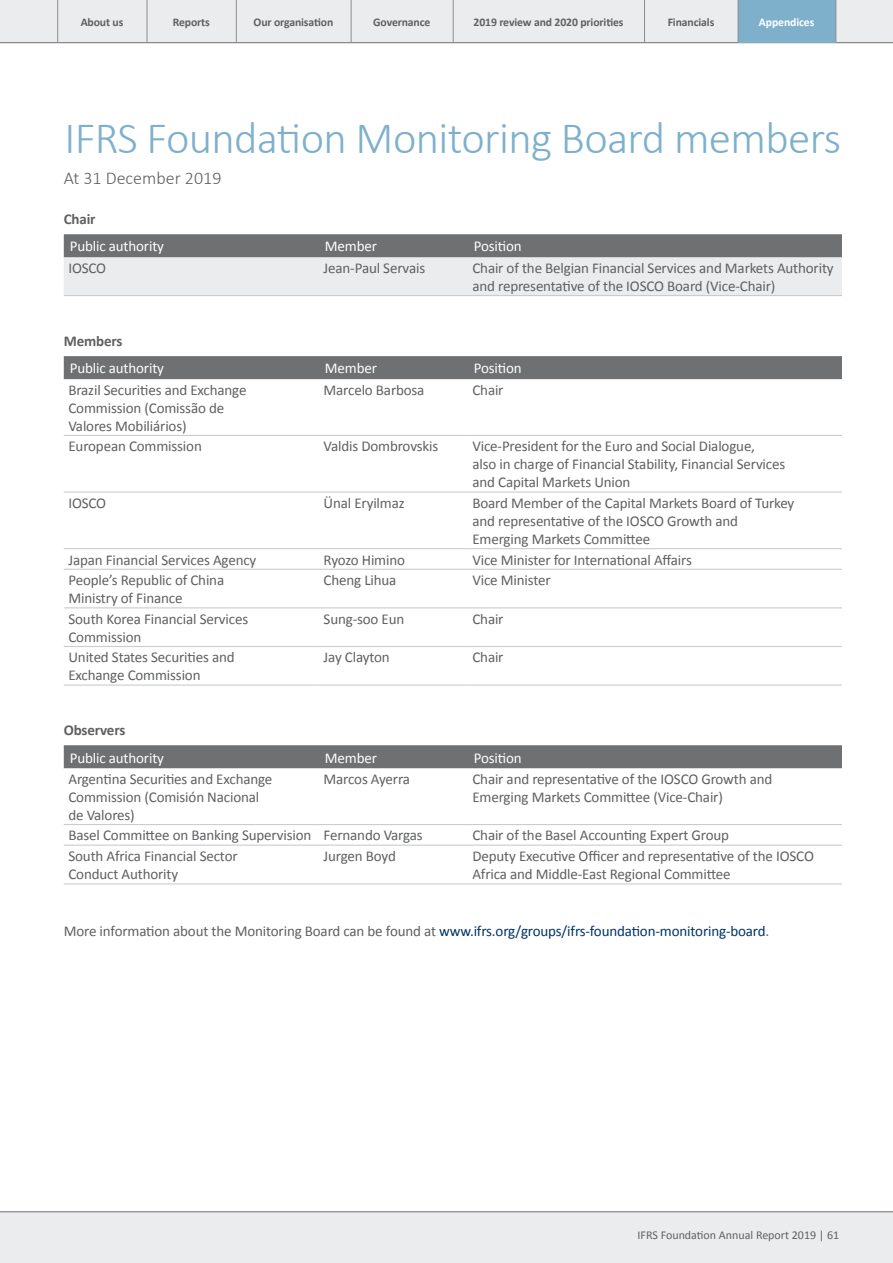
<style>
.page{position:relative;width:893px;height:1263px;background:#fff}
.page>*{position:absolute;margin:0;border:0;box-sizing:border-box;transform-origin:0 0}
.t1{font:300 45px "Calibri";letter-spacing:-.015em;color:#7eb0cc}
.t2{font:300 18px "Calibri";color:#5f6062}
.t3{font:15px/18px "Calibri";letter-spacing:-.01em;color:#5f6062}
.t4{font:15px "Calibri";letter-spacing:-.01em;color:#003468}
.t5{font:15px "Calibri";letter-spacing:-.01em;color:#fff}
.t6{font:700 15px "Calibri";letter-spacing:-.01em;color:#5f6062}
.t7{font:12px "Calibri";color:#5f6062}
.t8{font:700 11.7px "Calibri";letter-spacing:-.01em;color:#5f6062}
.t9{font:700 11.7px "Calibri";letter-spacing:-.01em;color:#fff}
.s1{color:#5f6062}
</style>
<div class="page">
<div style="left:0;top:0;width:893px;height:43px;background:#ebeced"></div>
<div style="left:0;top:1212px;width:893px;height:51px;background:#ebeced"></div>
<hr style="left:0;top:1211px;width:893px;height:1px;background:#6e7072">
<hr style="left:0;top:42px;width:893px;height:1px;background:#6e7072">
<div style="left:738px;top:0;width:98px;height:43px;background:#7eb0cc"></div>
<hr style="left:236px;top:0;width:1px;height:43px;background:#8b8e90">
<hr style="left:351px;top:0;width:1px;height:43px;background:#8b8e90">
<hr style="left:453px;top:0;width:1px;height:43px;background:#8b8e90">
<hr style="left:644px;top:0;width:1px;height:43px;background:#8b8e90">
<hr style="left:147px;top:0;width:1px;height:43px;background:#8b8e90">
<hr style="left:57px;top:0;width:1px;height:43px;background:#8b8e90">
<hr style="left:738px;top:0;width:1px;height:43px;background:#8b8e90">
<hr style="left:836px;top:0;width:1px;height:43px;background:#8b8e90">
<svg style="left:64px;top:234px;width:778px;height:61px;background:#bbbdbe"></svg>
<hr style="left:64px;top:295px;width:255px;height:1px;background:#caccce">
<hr style="left:319px;top:295px;width:149px;height:1px;background:#caccce">
<hr style="left:468px;top:295px;width:374px;height:1px;background:#caccce">
<div style="left:64px;top:356px;width:778px;height:23px;background:#6e7072"></div>
<svg style="left:64px;top:379px;width:778px;height:230px"></svg>
<hr style="left:64px;top:491px;width:255px;height:2px;background:#caccce">
<hr style="left:319px;top:491px;width:149px;height:2px;background:#caccce">
<hr style="left:468px;top:491px;width:374px;height:2px;background:#caccce">
<hr style="left:64px;top:435px;width:255px;height:1px;background:#caccce">
<hr style="left:319px;top:435px;width:149px;height:1px;background:#caccce">
<hr style="left:468px;top:435px;width:374px;height:1px;background:#caccce">
<hr style="left:64px;top:548px;width:255px;height:1px;background:#caccce">
<hr style="left:319px;top:548px;width:149px;height:1px;background:#caccce">
<hr style="left:468px;top:548px;width:374px;height:1px;background:#caccce">
<hr style="left:64px;top:569px;width:255px;height:1px;background:#caccce">
<hr style="left:319px;top:569px;width:149px;height:1px;background:#caccce">
<hr style="left:468px;top:569px;width:374px;height:1px;background:#caccce">
<hr style="left:64px;top:607px;width:255px;height:1px;background:#caccce">
<hr style="left:319px;top:607px;width:149px;height:1px;background:#caccce">
<hr style="left:468px;top:607px;width:374px;height:1px;background:#caccce">
<hr style="left:64px;top:646px;width:255px;height:1px;background:#caccce">
<hr style="left:319px;top:646px;width:149px;height:1px;background:#caccce">
<hr style="left:468px;top:646px;width:374px;height:1px;background:#caccce">
<hr style="left:64px;top:684px;width:255px;height:2px;background:#caccce">
<hr style="left:319px;top:684px;width:149px;height:2px;background:#caccce">
<hr style="left:468px;top:684px;width:374px;height:2px;background:#caccce">
<div style="left:64px;top:745px;width:778px;height:23px;background:#6e7072"></div>
<svg style="left:64px;top:768px;width:778px;height:1px"></svg>
<hr style="left:64px;top:824px;width:255px;height:1px;background:#caccce">
<hr style="left:319px;top:824px;width:149px;height:1px;background:#caccce">
<hr style="left:468px;top:824px;width:374px;height:1px;background:#caccce">
<hr style="left:64px;top:844px;width:255px;height:2px;background:#caccce">
<hr style="left:319px;top:844px;width:149px;height:2px;background:#caccce">
<hr style="left:468px;top:844px;width:374px;height:2px;background:#caccce">
<hr style="left:64px;top:883px;width:255px;height:1px;background:#caccce">
<hr style="left:319px;top:883px;width:149px;height:1px;background:#caccce">
<hr style="left:468px;top:883px;width:374px;height:1px;background:#caccce">
<p class="t8" style="left:81px;top:15px;width:44px">About us</p>
<p class="t8" style="left:173px;top:15px;width:39px">Reports</p>
<p class="t8" style="left:254px;top:15px;width:81px">Our organisation</p>
<p class="t8" style="left:373px;top:15px;width:59px">Governance</p>
<p class="t8" style="left:474px;top:15px;width:151px">2019 review and 2020 priorities</p>
<p class="t8" style="left:668px;top:15px;width:48px">Financials</p>
<p class="t9" style="left:759px;top:15px;width:57px">Appendices</p>
<h1 class="t1" style="left:64px;top:110px;width:778px">IFRS Foundation Monitoring Board members</h1>
<p class="t2" style="left:64px;top:166px;width:159px">At 31 December 2019</p>
<p class="t6" style="left:64px;top:210px;width:33px">Chair</p>
<p class="t5" style="left:70px;top:237px;width:96px">Public authority</p>
<p class="t5" style="left:325px;top:237px;width:54px">Member</p>
<p class="t5" style="left:474px;top:237px;width:49px">Position</p>
<p class="t3" style="left:68px;top:258px;width:39px">IOSCO</p>
<p class="t3" style="left:324px;top:258px;width:103px">Jean-Paul Servais</p>
<p class="t3" style="left:472px;top:258px;width:363px">Chair of the Belgian Financial Services and Markets Authority and representative of the IOSCO Board (Vice-Chair)</p>
<p class="t6" style="left:64px;top:331px;width:60px">Members</p>
<p class="t5" style="left:70px;top:359px;width:96px">Public authority</p>
<p class="t5" style="left:325px;top:359px;width:54px">Member</p>
<p class="t5" style="left:474px;top:359px;width:49px">Position</p>
<p class="t3" style="left:68px;top:380px;width:180px">Brazil Securities and Exchange<br>Commission (Comissão de<br>Valores Mobiliários)</p>
<p class="t3" style="left:324px;top:380px;width:102px">Marcelo Barbosa</p>
<p class="t3" style="left:472px;top:380px;width:33px">Chair</p>
<p class="t3" style="left:68px;top:437px;width:135px">European Commission</p>
<p class="t3" style="left:324px;top:437px;width:116px">Valdis Dombrovskis</p>
<p class="t3" style="left:472px;top:437px;width:314px">Vice-President for the Euro and Social Dialogue,<br>also in charge of Financial Stability, Financial Services and Capital Markets Union</p>
<p class="t3" style="left:68px;top:493px;width:39px">IOSCO</p>
<p class="t3" style="left:324px;top:493px;width:83px">Ünal Eryilmaz</p>
<p class="t3" style="left:472px;top:493px;width:323px">Board Member of the Capital Markets Board of Turkey and representative of the IOSCO Growth and<br>Emerging Markets Committee</p>
<p class="t3" style="left:68px;top:550px;width:189px">Japan Financial Services Agency</p>
<p class="t3" style="left:324px;top:550px;width:83px">Ryozo Himino</p>
<p class="t3" style="left:472px;top:550px;width:221px">Vice Minister for International Affairs</p>
<p class="t3" style="left:68px;top:570px;width:157px">People’s Republic of China<br>Ministry of Finance</p>
<p class="t3" style="left:324px;top:570px;width:74px">Cheng Lihua</p>
<p class="t3" style="left:472px;top:570px;width:80px">Vice Minister</p>
<p class="t3" style="left:68px;top:609px;width:181px">South Korea Financial Services<br>Commission</p>
<p class="t3" style="left:324px;top:609px;width:82px">Sung-soo Eun</p>
<p class="t3" style="left:472px;top:609px;width:33px">Chair</p>
<p class="t3" style="left:68px;top:648px;width:168px">United States Securities and<br>Exchange Commission</p>
<p class="t3" style="left:324px;top:648px;width:68px">Jay Clayton</p>
<p class="t3" style="left:472px;top:648px;width:33px">Chair</p>
<p class="t6" style="left:64px;top:721px;width:63px">Observers</p>
<p class="t5" style="left:70px;top:748px;width:96px">Public authority</p>
<p class="t5" style="left:325px;top:748px;width:54px">Member</p>
<p class="t5" style="left:474px;top:748px;width:49px">Position</p>
<p class="t3" style="left:68px;top:769px;width:205px">Argentina Securities and Exchange<br>Commission (Comisión Nacional de Valores)</p>
<p class="t3" style="left:324px;top:769px;width:88px">Marcos Ayerra</p>
<p class="t3" style="left:472px;top:769px;width:301px">Chair and representative of the IOSCO Growth and<br>Emerging Markets Committee (Vice-Chair)</p>
<p class="t3" style="left:68px;top:826px;width:356px">Basel Committee on Banking Supervision Fernando Vargas</p>
<p class="t3" style="left:472px;top:826px;width:258px">Chair of the Basel Accounting Expert Group</p>
<p class="t3" style="left:68px;top:846px;width:171px">South Africa Financial Sector<br>Conduct Authority</p>
<p class="t3" style="left:324px;top:846px;width:74px">Jurgen Boyd</p>
<p class="t3" style="left:472px;top:846px;width:343px">Deputy Executive Officer and representative of the IOSCO<br>Africa and Middle-East Regional Committee</p>
<p class="t4" style="left:64px;top:922px;width:707px"><span class="s1">More information about the Monitoring Board can be found at</span> www.ifrs.org/groups/ifrs-foundation-monitoring-board<span class="s1">.</span></p>
<p class="t7" style="left:638px;top:1227px;width:203px">IFRS Foundation Annual Report 2019 | 61</p>
</div>
